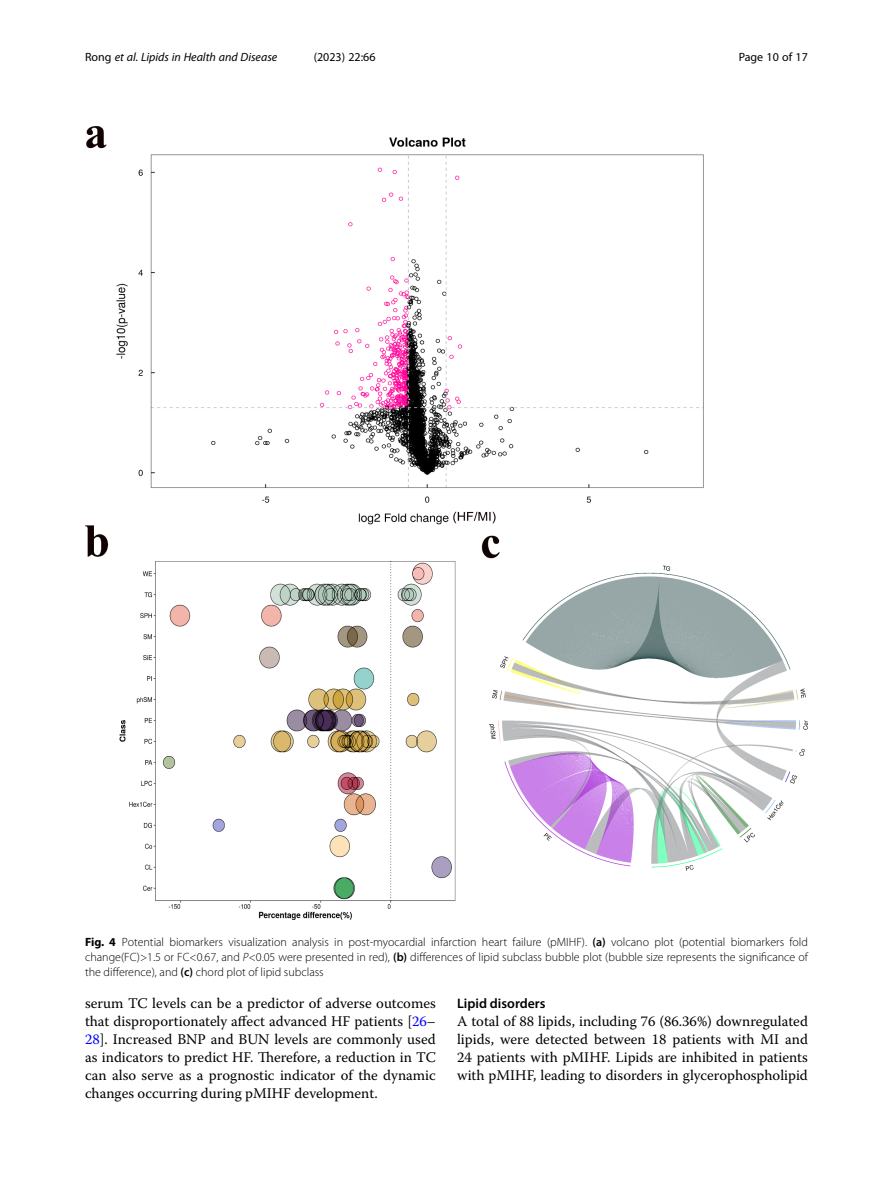
<style>
.page{position:relative;width:893px;height:1191px;background:#fff}
.page>*{position:absolute;margin:0;border:0;box-sizing:border-box;transform-origin:0 0}
.Body_Text_Indent{font:14.7px/18px "Warnock Pro";color:#000;text-align:justify}
.Body_Text{font:14.7px/18px "Warnock Pro";color:#000;text-align:justify}
.Head_2{font:600 13.8px "Myriad Pro";color:#000}
.Figure_Caption{font:300 12px/15px "Myriad Pro";color:#000;text-align:justify}
.t1{font:italic 12px "Myriad Pro";color:#000}
.t2{font:12px "Myriad Pro";color:#000}
.s1{font-style:normal}
.s2{font-weight:700}
.s3{font-weight:600}
.s4{font-style:italic}
.s5{color:#00f}
</style>
<div class="page">
<img style="left:85px;top:126px;width:723px;height:793px">
<p class="t1" style="left:85px;top:50px;width:194px"><span class="s1">Rong</span> et al. Lipids in Health and Disease</p>
<p class="t2" style="left:314px;top:50px;width:63px">(2023) 22:66</p>
<p class="t2" style="left:739px;top:50px;width:71px">Page 10 of 17</p>
<p class="Figure_Caption" style="left:85px;top:935px;width:724px"><span class="s2">Fig. 4</span> Potential biomarkers visualization analysis in post-myocardial infarction heart failure (pMIHF). <span class="s3">(a)</span> volcano plot (potential biomarkers fold change(FC)&gt;1.5 or FC&lt;0.67, and <span class="s4">P</span>&lt;0.05 were presented in red), <span class="s3">(b)</span> differences of lipid subclass bubble plot (bubble size represents the significance of the difference), and <span class="s3">(c)</span> chord plot of lipid subclass</p>
<p class="Body_Text_Indent" style="left:85px;top:994px;width:352px">serum TC levels can be a predictor of adverse outcomes that disproportionately affect advanced HF patients [<span class="s5">26</span>– <span class="s5">28</span>]. Increased BNP and BUN levels are commonly used as indicators to predict HF. Therefore, a reduction in TC can also serve as a prognostic indicator of the dynamic changes occurring during pMIHF development.</p>
<p class="Head_2" style="left:457px;top:995px;width:90px">Lipid disorders</p>
<p class="Body_Text" style="left:457px;top:1012px;width:352px">A total of 88 lipids, including 76 (86.36%) downregulated lipids, were detected between 18 patients with MI and 24 patients with pMIHF. Lipids are inhibited in patients with pMIHF, leading to disorders in glycerophospholipid</p>
</div>
